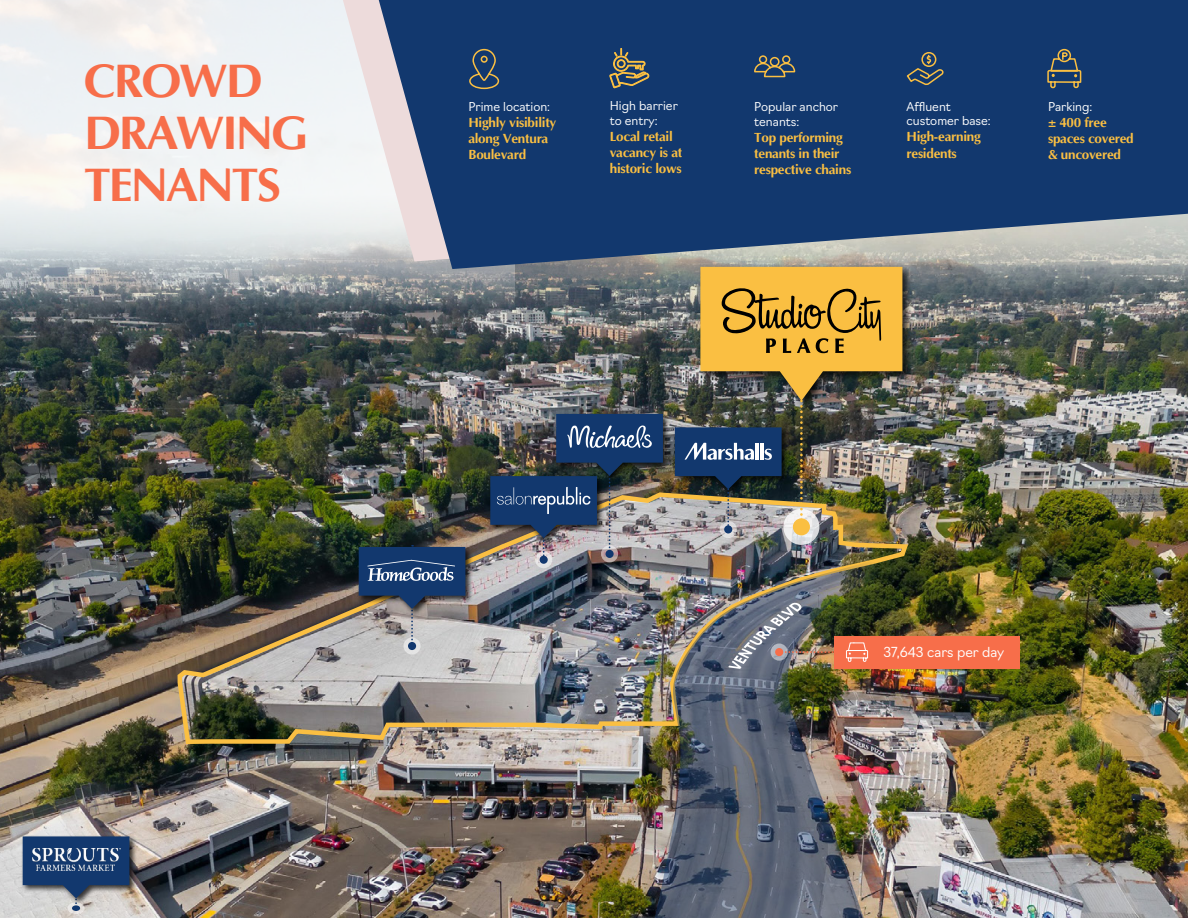
<style>
.page{position:relative;width:1188px;height:918px;background:#fff}
.page>*{position:absolute;margin:0;border:0;box-sizing:border-box;transform-origin:0 0}
.t1{font:700 48px/51.6px "Optima";letter-spacing:-.04em;color:#f76e4a}
.t2{font:700 13.5px/16.2px "Optima";letter-spacing:-.02em;color:#fabf42}
.t3{font:300 13.5px "Navigo";color:#fff}
.t4{font:300 12px/14.4px "Navigo";color:#fff}
</style>
<div class="page">
<img style="left:0;top:269px;width:1188px;height:649px">
<svg style="left:0;top:0;width:514px;height:314px;fill:#edf1f2"></svg>
<svg style="left:343px;top:0;width:36px;height:261px;fill:#eff3f5"></svg>
<svg style="left:379px;top:0;width:809px;height:269px;background:#2b4b79"></svg>
<img style="left:175px;top:490px;width:736px;height:256px">
<div style="left:698px;top:265px;width:215px;height:145px;background:#000;opacity:.75"></div>
<svg style="left:783px;top:509px;width:36px;height:36px"></svg>
<div style="left:793px;top:518px;width:17px;height:17px;background:#fabf42;border-radius:50%"></div>
<svg style="left:720px;top:521px;width:17px;height:17px"></svg>
<div style="left:724px;top:525px;width:8px;height:9px;background:#12386e;border-radius:50%"></div>
<img style="left:675px;top:267px;width:227px;height:263px">
<div style="left:601px;top:545px;width:17px;height:17px;background:#bbadab;border-radius:50%"></div>
<div style="left:554px;top:412px;width:117px;height:71px;background:#000;opacity:.75"></div>
<svg style="left:535px;top:551px;width:17px;height:17px"></svg>
<div style="left:540px;top:556px;width:8px;height:8px;background:#12386e;border-radius:50%"></div>
<img style="left:490px;top:414px;width:173px;height:147px">
<svg style="left:403px;top:637px;width:18px;height:18px"></svg>
<div style="left:408px;top:642px;width:8px;height:8px;background:#12386e;border-radius:50%"></div>
<div style="left:357px;top:545px;width:117px;height:71px;background:#000;opacity:.75"></div>
<svg style="left:359px;top:545px;width:106px;height:102px;background:#65748a"></svg>
<img style="left:653px;top:558px;width:229px;height:360px">
<svg style="left:468px;top:48px;width:32px;height:42px"></svg>
<svg style="left:753px;top:55px;width:43px;height:23px"></svg>
<svg style="left:1047px;top:48px;width:35px;height:41px"></svg>
<svg style="left:905px;top:51px;width:40px;height:36px"></svg>
<svg style="left:609px;top:48px;width:40px;height:41px;background:#555f60"></svg>
<div style="left:834px;top:636px;width:186px;height:32px;background:#f76e4a"></div>
<img style="left:728px;top:602px;width:152px;height:67px">
<svg style="left:67px;top:902px;width:18px;height:12px"></svg>
<div style="left:72px;top:905px;width:8px;height:6px;background:#12386e;border-radius:50%"></div>
<div style="left:21px;top:835px;width:117px;height:71px;background:#000;opacity:.75"></div>
<svg style="left:23px;top:836px;width:106px;height:73px;background:#596e8c"></svg>
<img style="left:32px;top:848px;width:88px;height:22px">
<h1 class="t1" style="left:84px;top:57px;width:226px">CROWD<br>DRAWING<br>TENANTS</h1>
<p class="t4" style="left:468px;top:98px;width:83px">Prime location:</p>
<p class="t2" style="left:468px;top:115px;width:89px">Highly visibility along Ventura<br>Boulevard</p>
<p class="t4" style="left:610px;top:98px;width:70px">High barrier to entry:</p>
<p class="t2" style="left:610px;top:129px;width:74px">Local retail vacancy is at historic lows</p>
<p class="t4" style="left:754px;top:98px;width:85px;line-height:15.1px">Popular anchor tenants:</p>
<p class="t2" style="left:754px;top:130px;width:98px">Top performing tenants in their respective chains</p>
<p class="t4" style="left:907px;top:98px;width:86px">Affluent customer base:</p>
<p class="t2" style="left:907px;top:129px;width:76px">High-earning residents</p>
<p class="t4" style="left:1048px;top:98px;width:46px">Parking:</p>
<p class="t2" style="left:1048px;top:115px;width:87px">± 400 free spaces covered &amp; uncovered</p>
<p class="t3" style="left:883px;top:642px;width:122px">37,643 cars per day</p>
</div>
